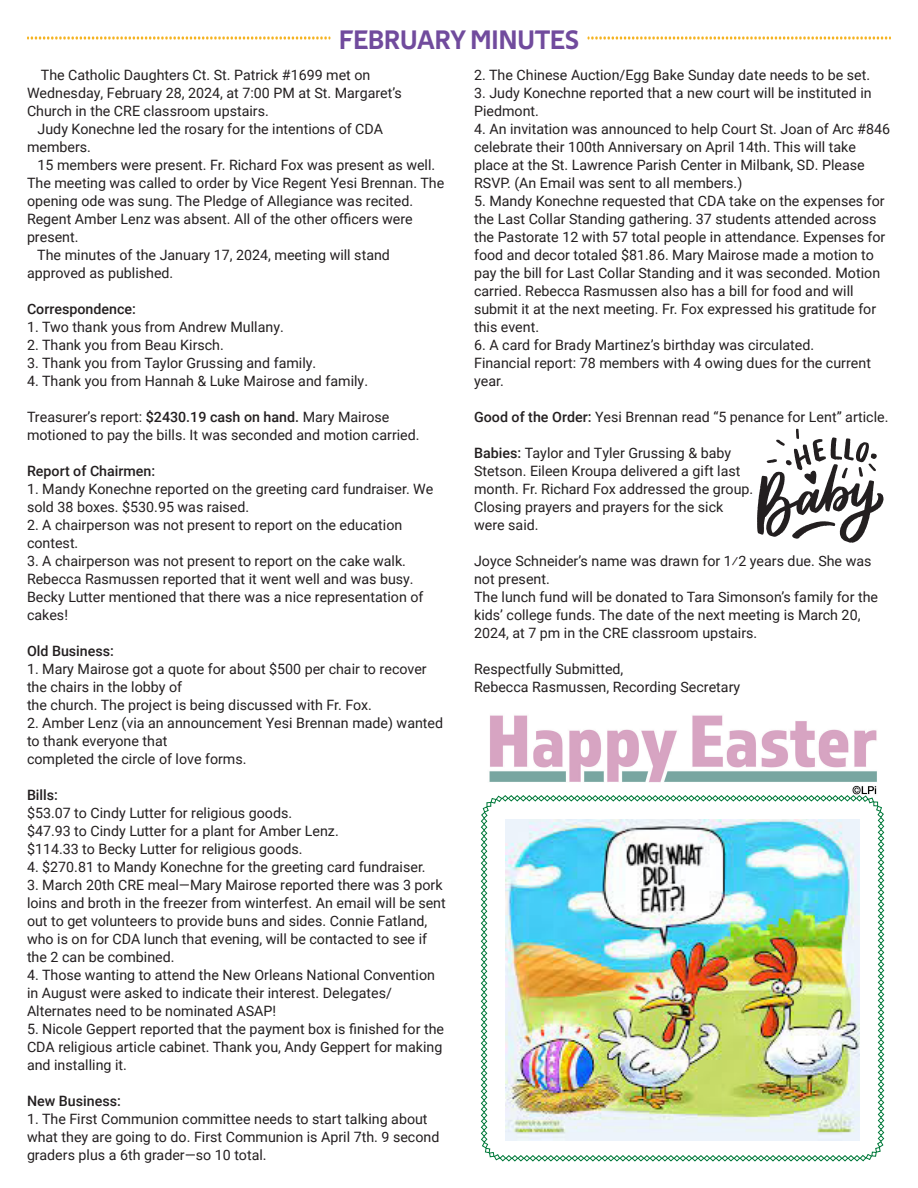
<style>
.page{position:relative;width:918px;height:1188px;background:#fff}
.page>*{position:absolute;margin:0;border:0;box-sizing:border-box;transform-origin:0 0}
.Topic{font:27px "Techna Sans";color:#714b9d}
.Body{font:14.25px/18px "Roboto";color:#231f20}
.Body-2{font:500 14.25px "Roboto";color:#231f20}
.s1{font-weight:500}
</style>
<div class="page">
<img style="left:489px;top:715px;width:388px;height:80px">
<svg style="left:757px;top:429px;width:127px;height:114px"></svg>
<svg style="left:27px;top:36px;width:303px;height:3px"></svg>
<svg style="left:588px;top:36px;width:303px;height:3px"></svg>
<img style="left:481px;top:795px;width:403px;height:367px">
<p class="Topic" style="left:339px;top:24px;width:241px">FEBRUARY MINUTES</p>
<p class="Body" style="left:27px;top:65px;width:376px;text-indent:14px">The Catholic Daughters Ct. St. Patrick #1699 met on<br>Wednesday, February 28, 2024, at 7:00 PM at St. Margaret’s<br>Church in the CRE classroom upstairs.</p>
<p class="Body" style="left:27px;top:119px;width:358px;text-indent:11px">Judy Konechne led the rosary for the intentions of CDA members.</p>
<p class="Body" style="left:38px;top:155px;width:399px">15 members were present. Fr. Richard Fox was present as well.</p>
<p class="Body" style="left:27px;top:173px;width:419px">The meeting was called to order by Vice Regent Yesi Brennan. The opening ode was sung. The Pledge of Allegiance was recited.</p>
<p class="Body" style="left:27px;top:209px;width:387px">Regent Amber Lenz was absent. All of the other officers were present.</p>
<p class="Body" style="left:27px;top:245px;width:364px;text-indent:10px">The minutes of the January 17, 2024, meeting will stand approved as published.</p>
<p class="Body-2" style="left:27px;top:299px;width:110px">Correspondence:</p>
<p class="Body" style="left:27px;top:317px;width:258px">1. Two thank yous from Andrew Mullany.</p>
<p class="Body" style="left:27px;top:335px;width:198px">2. Thank you from Beau Kirsch.</p>
<p class="Body" style="left:27px;top:353px;width:291px">3. Thank you from Taylor Grussing and family.</p>
<p class="Body" style="left:27px;top:371px;width:343px">4. Thank you from Hannah &amp; Luke Mairose and family.</p>
<p class="Body" style="left:27px;top:407px;width:394px">Treasurer’s report: <span class="s1">$2430.19 cash on hand.</span> Mary Mairose motioned to pay the bills. It was seconded and motion carried.</p>
<p class="Body-2" style="left:27px;top:461px;width:130px">Report of Chairmen:</p>
<p class="Body" style="left:27px;top:479px;width:408px">1. Mandy Konechne reported on the greeting card fundraiser. We sold 38 boxes. $530.95 was raised.</p>
<p class="Body" style="left:27px;top:515px;width:377px">2. A chairperson was not present to report on the education contest.</p>
<p class="Body" style="left:27px;top:551px;width:398px">3. A chairperson was not present to report on the cake walk.<br>Rebecca Rasmussen reported that it went well and was busy.<br>Becky Lutter mentioned that there was a nice representation of cakes!</p>
<p class="Body-2" style="left:27px;top:641px;width:89px">Old Business:</p>
<p class="Body" style="left:27px;top:659px;width:401px">1. Mary Mairose got a quote for about $500 per chair to recover the chairs in the lobby of</p>
<p class="Body" style="left:27px;top:695px;width:346px">the church. The project is being discussed with Fr. Fox.</p>
<p class="Body" style="left:27px;top:713px;width:418px">2. Amber Lenz (via an announcement Yesi Brennan made) wanted to thank everyone that</p>
<p class="Body" style="left:27px;top:749px;width:221px">completed the circle of love forms.</p>
<p class="Body-2" style="left:27px;top:785px;width:33px">Bills:</p>
<p class="Body" style="left:27px;top:803px;width:267px">$53.07 to Cindy Lutter for religious goods.</p>
<p class="Body" style="left:27px;top:821px;width:313px">$47.93 to Cindy Lutter for a plant for Amber Lenz.</p>
<p class="Body" style="left:27px;top:839px;width:277px">$114.33 to Becky Lutter for religious goods.</p>
<p class="Body" style="left:27px;top:857px;width:400px">4. $270.81 to Mandy Konechne for the greeting card fundraiser.</p>
<p class="Body" style="left:27px;top:875px;width:420px">3. March 20th CRE meal—Mary Mairose reported there was 3 pork loins and broth in the freezer from winterfest. An email will be sent out to get volunteers to provide buns and sides. Connie Fatland, who is on for CDA lunch that evening, will be contacted to see if the 2 can be combined.</p>
<p class="Body" style="left:27px;top:965px;width:410px">4. Those wanting to attend the New Orleans National Convention in August were asked to indicate their interest. Delegates/<br>Alternates need to be nominated ASAP!</p>
<p class="Body" style="left:27px;top:1019px;width:419px">5. Nicole Geppert reported that the payment box is finished for the<br>CDA religious article cabinet. Thank you, Andy Geppert for making and installing it.</p>
<p class="Body-2" style="left:27px;top:1091px;width:95px">New Business:</p>
<p class="Body" style="left:27px;top:1109px;width:414px">1. The First Communion committee needs to start talking about what they are going to do. First Communion is April 7th. 9 second graders plus a 6th grader—so 10 total.</p>
<p class="Body" style="left:474px;top:65px;width:398px">2. The Chinese Auction/Egg Bake Sunday date needs to be set.</p>
<p class="Body" style="left:474px;top:83px;width:399px">3. Judy Konechne reported that a new court will be instituted in<br>Piedmont.</p>
<p class="Body" style="left:474px;top:119px;width:417px">4. An invitation was announced to help Court St. Joan of Arc #846 celebrate their 100th Anniversary on April 14th. This will take place at the St. Lawrence Parish Center in Milbank, SD. Please RSVP. (An Email was sent to all members.)</p>
<p class="Body" style="left:474px;top:191px;width:413px">5. Mandy Konechne requested that CDA take on the expenses for the Last Collar Standing gathering. 37 students attended across the Pastorate 12 with 57 total people in attendance. Expenses for food and decor totaled $81.86. Mary Mairose made a motion to pay the bill for Last Collar Standing and it was seconded. Motion carried. Rebecca Rasmussen also has a bill for food and will submit it at the next meeting. Fr. Fox expressed his gratitude for this event.</p>
<p class="Body" style="left:474px;top:335px;width:342px">6. A card for Brady Martinez’s birthday was circulated.</p>
<p class="Body" style="left:474px;top:353px;width:398px">Financial report: 78 members with 4 owing dues for the current year.</p>
<p class="Body" style="left:474px;top:407px;width:416px"><span class="s1">Good of the Order:</span> Yesi Brennan read “5 penance for Lent” article.</p>
<p class="Body" style="left:474px;top:443px;width:281px"><span class="s1">Babies:</span> Taylor and Tyler Grussing &amp; baby<br>Stetson. Eileen Kroupa delivered a gift last month. Fr. Richard Fox addressed the group.</p>
<p class="Body" style="left:474px;top:497px;width:251px">Closing prayers and prayers for the sick were said.</p>
<p class="Body" style="left:474px;top:551px;width:399px">Joyce Schneider’s name was drawn for 1⁄2 years due. She was not present.</p>
<p class="Body" style="left:474px;top:587px;width:406px">The lunch fund will be donated to Tara Simonson’s family for the kids’ college funds. The date of the next meeting is March 20,<br>2024, at 7 pm in the CRE classroom upstairs.</p>
<p class="Body" style="left:474px;top:659px;width:151px">Respectfully Submitted,</p>
<p class="Body" style="left:474px;top:677px;width:268px">Rebecca Rasmussen, Recording Secretary</p>
</div>
